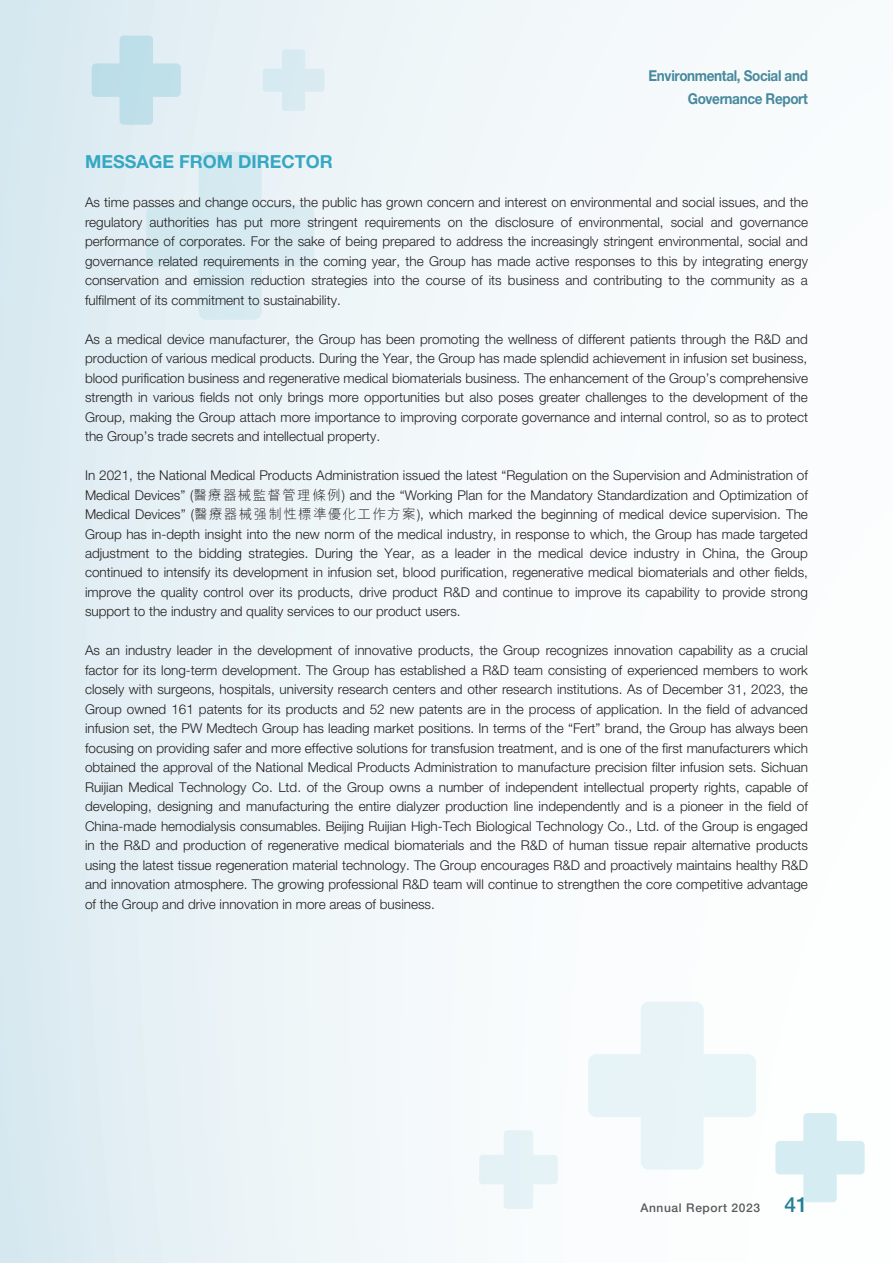
<style>
.page{position:relative;width:893px;height:1263px;background:#fff}
.page>*{position:absolute;margin:0;border:0;box-sizing:border-box;transform-origin:0 0}
.t1{font:700 18px "Helvetica Neue LT Std";color:#36a8c3}
.t2{font:700 15px/22.5px "Helvetica Neue LT Std";letter-spacing:-.025em;color:#47899d;text-align:right;scale:.9 1}
.t3{font:300 13.5px/19.5px "Helvetica Neue LT Std";color:#231f20;text-align:justify}
.t4{font:500 12px "Helvetica Neue LT Std";letter-spacing:.05em;color:#57585a}
.s1{font-family:"M Hei HK"}
.s2{font-size:21px;color:#257f94}
</style>
<div class="page">
<div style="left:0;top:0;width:893px;height:1263px;background:linear-gradient(to right,#dfedf3,#fff)"></div>
<svg style="left:588px;top:1002px;width:168px;height:167px"></svg>
<svg style="left:775px;top:1113px;width:90px;height:89px"></svg>
<svg style="left:479px;top:1130px;width:79px;height:79px"></svg>
<svg style="left:146px;top:152px;width:168px;height:168px;background:#dcecf2"></svg>
<svg style="left:92px;top:36px;width:89px;height:89px;background:#cbe4ec"></svg>
<svg style="left:263px;top:49px;width:61px;height:62px;background:#deedf3"></svg>
<p class="t2" style="left:649px;top:64px;width:179px">Environmental, Social and<br>Governance Report</p>
<h1 class="t1" style="left:85px;top:150px;width:249px">MESSAGE FROM DIRECTOR</h1>
<p class="t3" style="left:85px;top:192px;width:724px">As time passes and change occurs, the public has grown concern and interest on environmental and social issues, and the regulatory authorities has put more stringent requirements on the disclosure of environmental, social and governance performance of corporates. For the sake of being prepared to address the increasingly stringent environmental, social and governance related requirements in the coming year, the Group has made active responses to this by integrating energy conservation and emission reduction strategies into the course of its business and contributing to the community as a fulfilment of its commitment to sustainability.</p>
<p class="t3" style="left:85px;top:329px;width:725px">As a medical device manufacturer, the Group has been promoting the wellness of different patients through the R&amp;D and production of various medical products. During the Year, the Group has made splendid achievement in infusion set business, blood purification business and regenerative medical biomaterials business. The enhancement of the Group’s comprehensive strength in various fields not only brings more opportunities but also poses greater challenges to the development of the Group, making the Group attach more importance to improving corporate governance and internal control, so as to protect the Group’s trade secrets and intellectual property.</p>
<p class="t3" style="left:85px;top:465px;width:724px">In 2021, the National Medical Products Administration issued the latest “Regulation on the Supervision and Administration of Medical Devices” (<span class="s1">醫療器械監督管理條例</span>) and the “Working Plan for the Mandatory Standardization and Optimization of Medical Devices” (<span class="s1">醫療器械强制性標準優化工作方案</span>), which marked the beginning of medical device supervision. The Group has in-depth insight into the new norm of the medical industry, in response to which, the Group has made targeted adjustment to the bidding strategies. During the Year, as a leader in the medical device industry in China, the Group continued to intensify its development in infusion set, blood purification, regenerative medical biomaterials and other fields, improve the quality control over its products, drive product R&amp;D and continue to improve its capability to provide strong support to the industry and quality services to our product users.</p>
<p class="t3" style="left:85px;top:641px;width:724px">As an industry leader in the development of innovative products, the Group recognizes innovation capability as a crucial factor for its long-term development. The Group has established a R&amp;D team consisting of experienced members to work closely with surgeons, hospitals, university research centers and other research institutions. As of December 31, 2023, the Group owned 161 patents for its products and 52 new patents are in the process of application. In the field of advanced infusion set, the PW Medtech Group has leading market positions. In terms of the “Fert” brand, the Group has always been focusing on providing safer and more effective solutions for transfusion treatment, and is one of the first manufacturers which obtained the approval of the National Medical Products Administration to manufacture precision filter infusion sets. Sichuan Ruijian Medical Technology Co. Ltd. of the Group owns a number of independent intellectual property rights, capable of developing, designing and manufacturing the entire dialyzer production line independently and is a pioneer in the field of China-made hemodialysis consumables. Beijing Ruijian High-Tech Biological Technology Co., Ltd. of the Group is engaged in the R&amp;D and production of regenerative medical biomaterials and the R&amp;D of human tissue repair alternative products using the latest tissue regeneration material technology. The Group encourages R&amp;D and proactively maintains healthy R&amp;D and innovation atmosphere. The growing professional R&amp;D team will continue to strengthen the core competitive advantage of the Group and drive innovation in more areas of business.</p>
<p class="t4" style="left:640px;top:1200px;width:169px">Annual Report 2023 <span class="s2">41</span></p>
</div>
